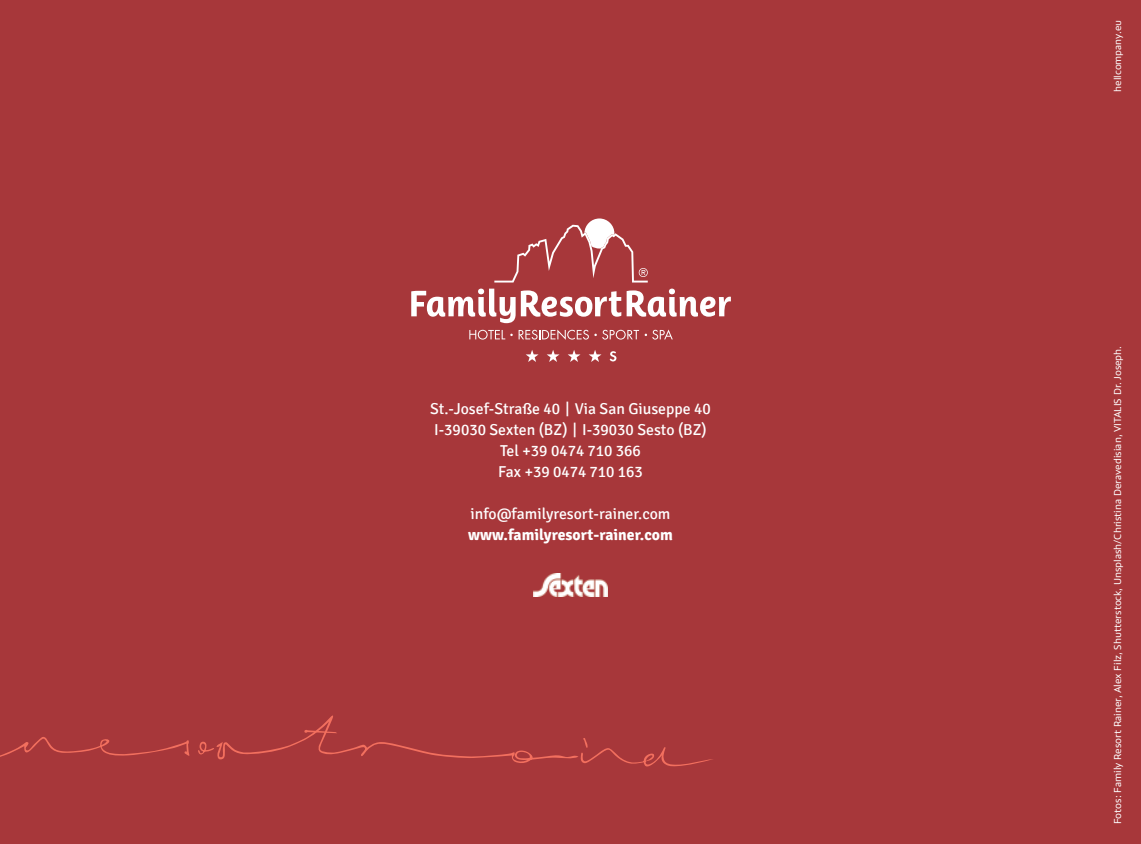
<style>
.page{position:relative;width:1141px;height:844px;background:#fff}
.page>*{position:absolute;margin:0;border:0;box-sizing:border-box;transform-origin:0 0}
.t1{font:15.75px/21px "Signika";color:#fff;text-align:center}
.t2{font:700 15.75px "Signika";color:#fff}
.t3{font:9.62px "Plural";color:#fff}
</style>
<div class="page">
<div style="left:0;top:0;width:1141px;height:843px;background:#a7373a"></div>
<svg style="left:526px;top:349px;width:13px;height:13px"></svg>
<svg style="left:547px;top:349px;width:12px;height:13px"></svg>
<svg style="left:568px;top:349px;width:12px;height:13px"></svg>
<svg style="left:589px;top:349px;width:12px;height:13px"></svg>
<svg style="left:610px;top:351px;width:6px;height:10px"></svg>
<svg style="left:469px;top:330px;width:44px;height:9px"></svg>
<svg style="left:645px;top:329px;width:28px;height:10px"></svg>
<svg style="left:519px;top:329px;width:120px;height:11px"></svg>
<svg style="left:494px;top:218px;width:154px;height:64px"></svg>
<svg style="left:627px;top:288px;width:104px;height:28px"></svg>
<svg style="left:411px;top:288px;width:210px;height:35px"></svg>
<img style="left:533px;top:573px;width:75px;height:23px">
<svg style="left:0;top:735px;width:190px;height:26px"></svg>
<div style="left:198px;top:715px;width:516px;height:51px;background:#a7373a"></div>
<p class="t1" style="left:430px;top:398px;width:282px">St.-Josef-Straße 40 | Via San Giuseppe 40<br>I-39030 Sexten (BZ) | I-39030 Sesto (BZ)<br>Tel +39 0474 710 366<br>Fax +39 0474 710 163</p>
<p class="t1" style="left:471px;top:503px;width:201px">info@familyresort-rainer.com</p>
<p class="t2" style="left:468px;top:525px;width:206px">www.familyresort-rainer.com</p>
<p class="t3" style="left:1112px;top:92px;width:73px;rotate:-90deg">hellcompany.eu</p>
<p class="t3" style="left:1112px;top:823px;width:480px;rotate:-90deg">Fotos: Family Resort Rainer, Alex Filz, Shutterstock, Unsplash/Christina Deravedisian, VITALIS Dr. Joseph.</p>
</div>
